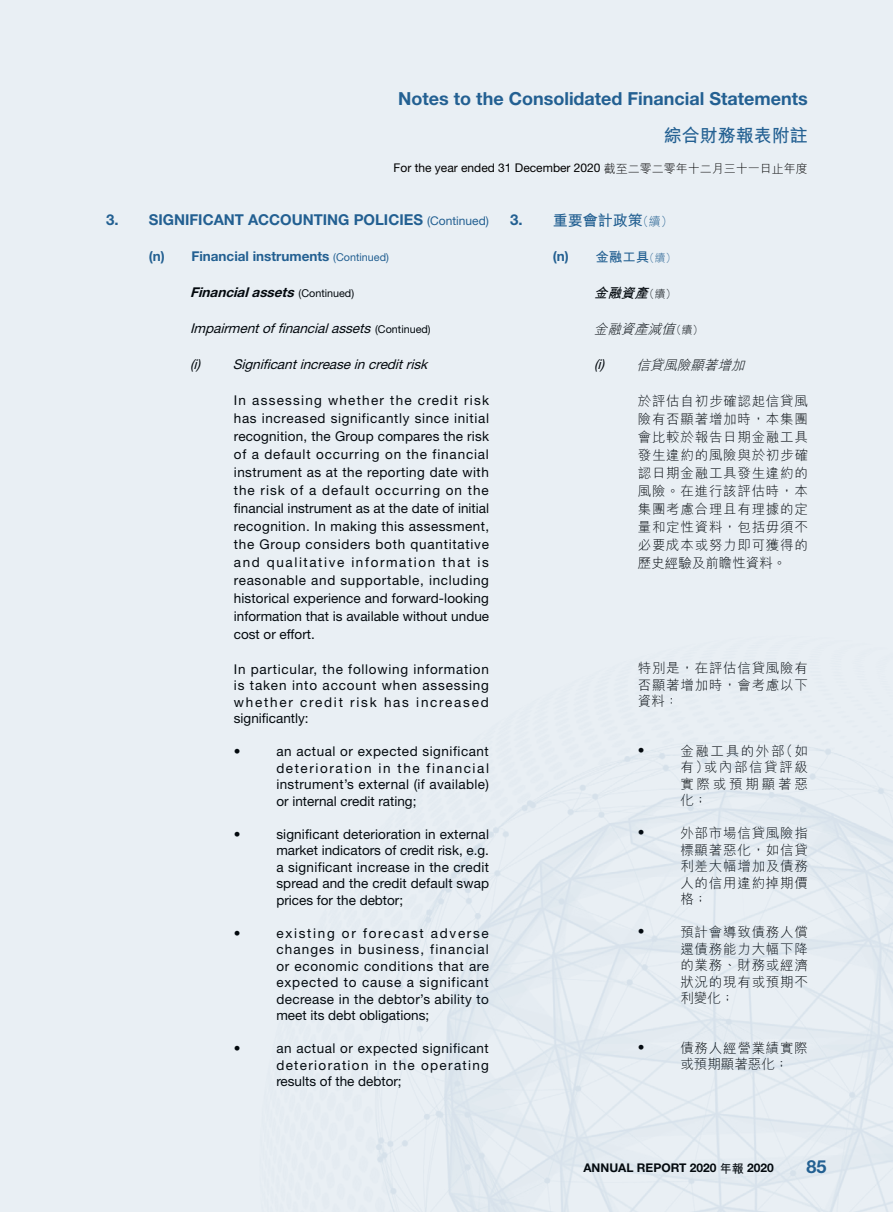
<style>
.page{position:relative;width:893px;height:1212px;background:#e9eff4}
.page>*{position:absolute;margin:0;border:0;box-sizing:border-box;transform-origin:0 0}
.t1{font:700 18px "Helvetica Neue LT Std";color:#236092}
.t2{font:700 18px "M Hei HK";color:#236092}
.t3{font:700 15px "Helvetica Neue LT Std";color:#236092}
.t4{font:700 15px "M Hei HK";color:#236092}
.t5{font:13.5px/16.5px "Helvetica Neue LT Std";letter-spacing:.005em;color:#000;text-align:justify}
.t6{font:300 13.5px/16.5px "M Hei HK";letter-spacing:.055em;color:#000;text-align:justify}
.t7{font:italic 13.5px "Helvetica Neue LT Std";color:#000}
.t8{font:700 13.5px "Helvetica Neue LT Std";color:#236092}
.t9{font:italic 700 13.5px "Helvetica Neue LT Std";color:#000}
.t10{font:italic 300 13.5px "M Hei HK";color:#000}
.t11{font:700 13.5px "M Hei HK";color:#236092}
.t12{font:italic 700 13.5px "M Hei HK";color:#000}
.t13{font:12px "Helvetica Neue LT Std";color:#000}
.t14{font:700 12px "Helvetica Neue LT Std";color:#000}
.s1{font-family:"M Hei HK";font-weight:300}
.s2{font-weight:400;font-size:12px}
.s3{font-weight:400;font-size:10.8px}
.s4{font-weight:400;font-style:normal;font-size:10.8px}
.s5{font-style:normal;font-size:10.8px}
.s6{font-family:"Helvetica Neue LT Std"}
.s7{font-weight:300;font-size:12px}
.s8{font-weight:300;font-size:10.8px}
.s9{font-weight:300;font-style:normal;font-size:10.8px}
.s10{font-family:"Helvetica Neue LT Std";font-weight:400}
.s11{font-family:"M Hei HK"}
</style>
<div class="page">
<h1 class="t1" style="left:398px;top:88px;width:411px">Notes to the Consolidated Financial Statements</h1>
<h1 class="t2" style="left:664px;top:122px;width:145px">綜合財務報表附註</h1>
<p class="t13" style="left:394px;top:161px;width:416px">For the year ended 31 December 2020 <span class="s1">截至二零二零年十二月三十一日止年度</span></p>
<p class="t3" style="left:106px;top:211px;width:384px">3. SIGNIFICANT ACCOUNTING POLICIES <span class="s2">(Continued)</span></p>
<p class="t8" style="left:149px;top:248px;width:242px">(n) Financial instruments <span class="s3">(Continued)</span></p>
<p class="t9" style="left:190px;top:284px;width:166px">Financialassets<span class="s4">( C o n t i n u e d )</span></p>
<p class="t7" style="left:190px;top:320px;width:242px">Impairmentoffinancialassets <span class="s5">( C o n t i n u e d )</span></p>
<p class="t7" style="left:190px;top:356px;width:12px">(i)</p>
<p class="t7" style="left:233px;top:356px;width:200px">Significantincreaseincreditrisk</p>
<p class="t5" style="left:234px;top:391px;width:257px;line-height:18px">In assessing whether the credit risk has increased significantly since initial recognition, the Group compares the risk of a default occurring on the financial instrument as at the reporting date with the risk of a default occurring on the financial instrument as at the date of initial recognition. In making this assessment, the Group considers both quantitative and qualitative information that is reasonable and supportable, including historical experience and forward-looking information that is available without undue cost or effort.</p>
<p class="t5" style="left:234px;top:660px;width:257px">In particular, the following information is taken into account when assessing whether credit risk has increased significantly:</p>
<p class="t5" style="left:234px;top:743px;width:8px">•</p>
<p class="t5" style="left:276px;top:743px;width:214px">an actual or expected significant deterioration in the financial instrument’s external (if available) or internal credit rating;</p>
<p class="t5" style="left:234px;top:825px;width:8px">•</p>
<p class="t5" style="left:276px;top:825px;width:214px">significant deterioration in external market indicators of credit risk, e.g. a significant increase in the credit spread and the credit default swap prices for the debtor;</p>
<p class="t5" style="left:234px;top:924px;width:8px">•</p>
<p class="t5" style="left:276px;top:924px;width:214px">existing or forecast adverse changes in business, financial or economic conditions that are expected to cause a significant decrease in the debtor’s ability to meet its debt obligations;</p>
<p class="t5" style="left:234px;top:1040px;width:8px">•</p>
<p class="t5" style="left:276px;top:1040px;width:214px">an actual or expected significant deterioration in the operating results of the debtor;</p>
<p class="t4" style="left:510px;top:210px;width:164px"><span class="s6">3.</span> 重要會計政策<span class="s7">（續）</span></p>
<p class="t11" style="left:553px;top:247px;width:125px"><span class="s6">(n)</span> 金融工具<span class="s8">（續）</span></p>
<p class="t12" style="left:594px;top:283px;width:84px">金融資產<span class="s9">（續）</span></p>
<p class="t10" style="left:594px;top:320px;width:111px">金融資產減值<span class="s5">（續）</span></p>
<p class="t10" style="left:594px;top:356px;width:157px"><span class="s10">(i)</span> 信貸風險顯著增加</p>
<p class="t6" style="left:638px;top:392px;width:172px;line-height:18px">於評估自初步確認起信貸風險有否顯著增加時，本集團會比較於報告日期金融工具發生違約的風險與於初步確認日期金融工具發生違約的風險。在進行該評估時，本集團考慮合理且有理據的定量和定性資料，包括毋須不必要成本或努力即可獲得的歷史經驗及前瞻性資料。</p>
<p class="t6" style="left:638px;top:659px;width:172px">特別是，在評估信貸風險有否顯著增加時，會考慮以下資料：</p>
<p class="t5" style="left:638px;top:742px;width:8px">•</p>
<p class="t6" style="left:680px;top:742px;width:129px">金融工具的外部（如有）或內部信貸評級實際或預期顯著惡化；</p>
<p class="t5" style="left:638px;top:824px;width:8px">•</p>
<p class="t6" style="left:680px;top:824px;width:129px">外部市場信貸風險指標顯著惡化，如信貸利差大幅增加及債務人的信用違約掉期價格；</p>
<p class="t5" style="left:638px;top:923px;width:8px">•</p>
<p class="t6" style="left:680px;top:923px;width:129px">預計會導致債務人償還債務能力大幅下降的業務、財務或經濟狀況的現有或預期不利變化；</p>
<p class="t5" style="left:638px;top:1038px;width:8px">•</p>
<p class="t6" style="left:680px;top:1039px;width:129px">債務人經營業績實際或預期顯著惡化；</p>
<p class="t14" style="left:583px;top:1160px;width:192px">ANNUAL REPORT 2020 <span class="s11">年報</span> 2020</p>
<h1 class="t1" style="left:806px;top:1156px;width:22px">85</h1>
</div>
